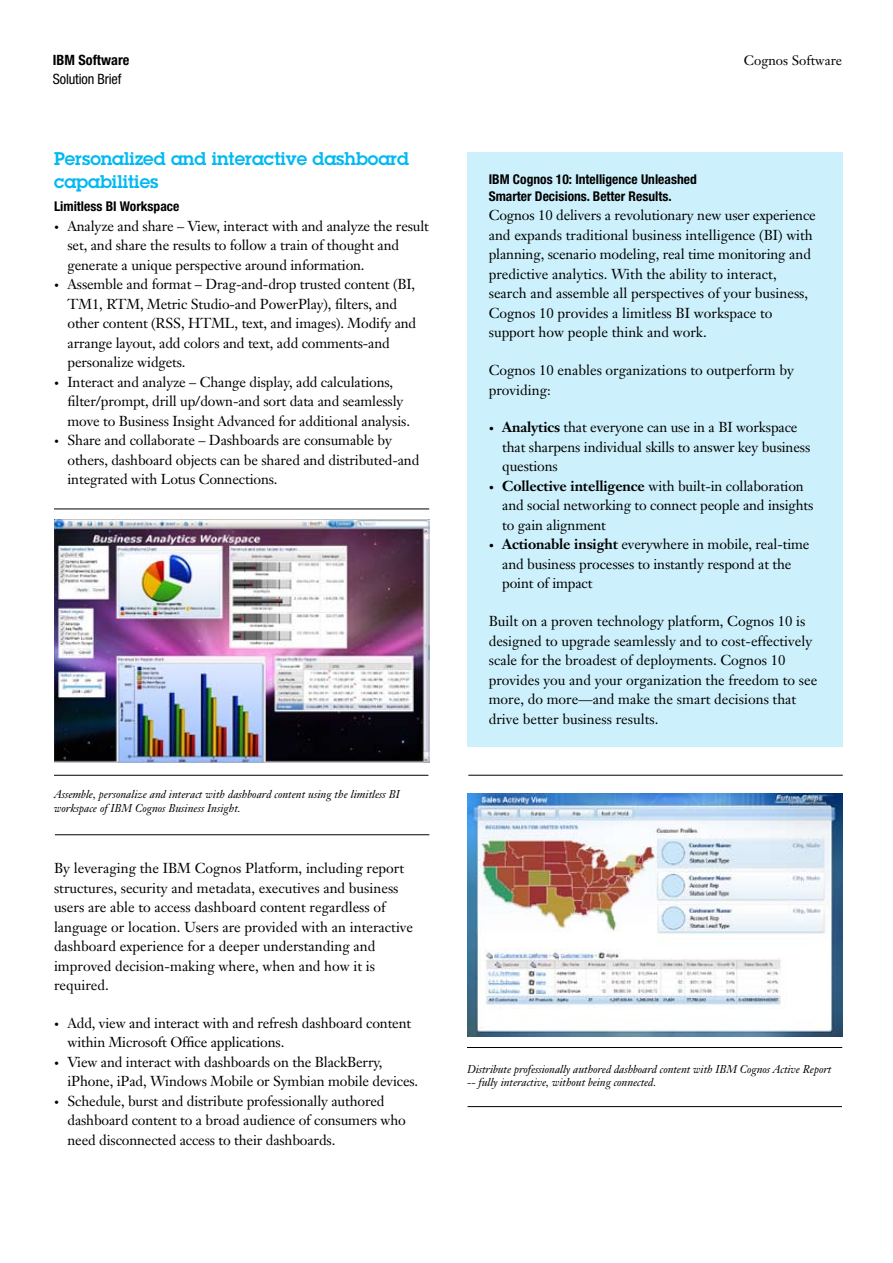
<style>
.page{position:relative;width:893px;height:1263px;background:#fff}
.page>*{position:absolute;margin:0;border:0;box-sizing:border-box;transform-origin:0 0}
.t1{font:600 18px/22.5px "Lubalin Graph";color:#00b9f2}
.t2{font:14.25px/19.5px "Janson Text";letter-spacing:-.01em;color:#000}
.t3{font:condensed 14.25px "Helvetica Neue";letter-spacing:-.01em;color:#000}
.t4{font:700 condensed 14.25px "Helvetica Neue";color:#000}
.t5{font:700 condensed 13.5px/16.5px "Helvetica Neue";color:#000}
.t6{font:13.5px "Janson Text";color:#000}
.t7{font:italic 11.25px/13.5px "Janson Text";letter-spacing:-.005em;color:#000}
.s1{font-size:9.75px}
.s2{font-weight:700;font-size:9.75px}
.s3{font-weight:700}
</style>
<div class="page">
<hr style="left:54px;top:775px;width:374px;height:1px;background:#000">
<hr style="left:55px;top:834px;width:374px;height:1px;background:#000">
<img style="left:54px;top:519px;width:375px;height:244px">
<div style="left:467px;top:152px;width:375px;height:594px;background:#cdf1fc"></div>
<hr style="left:54px;top:509px;width:375px;height:1px;background:#000">
<img style="left:467px;top:793px;width:375px;height:243px">
<hr style="left:468px;top:775px;width:375px;height:1px;background:#000">
<hr style="left:468px;top:1106px;width:374px;height:1px;background:#000">
<hr style="left:467px;top:1047px;width:375px;height:1px;background:#000">
<p class="t4" style="left:53px;top:51px;width:78px">IBM Software</p>
<p class="t6" style="left:744px;top:51px;width:100px">Cognos Software</p>
<p class="t3" style="left:53px;top:71px;width:70px">Solution Brief</p>
<p class="t1" style="left:54px;top:147px;width:357px">Personalized and interactive dashboard capabilities</p>
<p class="t5" style="left:54px;top:198px;width:127px">Limitless BI Workspace</p>
<p class="t2" style="left:68px;top:216px;width:363px;text-indent:-14px"><span class="s1">•</span> Analyze and share – View, interact with and analyze the result set, and share the results to follow a train of thought and generate a unique perspective around information.</p>
<p class="t2" style="left:68px;top:274px;width:350px;text-indent:-14px"><span class="s1">•</span> Assemble and format – Drag-and-drop trusted content (BI, TM1, RTM, Metric Studio-and PowerPlay), filters, and other content (RSS, HTML, text, and images). Modify and arrange layout, add colors and text, add comments-and personalize widgets.</p>
<p class="t2" style="left:68px;top:372px;width:344px;text-indent:-14px"><span class="s1">•</span> Interact and analyze – Change display, add calculations, filter/prompt, drill up/down-and sort data and seamlessly move to Business Insight Advanced for additional analysis.</p>
<p class="t2" style="left:68px;top:430px;width:353px;text-indent:-14px"><span class="s1">•</span> Share and collaborate – Dashboards are consumable by others, dashboard objects can be shared and distributed-and integrated with Lotus Connections.</p>
<p class="t7" style="left:54px;top:788px;width:347px">Assemble, personalize and interact with dashboard content using the limitless BI workspace of IBM Cognos Business Insight.</p>
<p class="t2" style="left:54px;top:858px;width:361px">By leveraging the IBM Cognos Platform, including report structures, security and metadata, executives and business users are able to access dashboard content regardless of language or location. Users are provided with an interactive dashboard experience for a deeper understanding and improved decision-making where, when and how it is required.</p>
<p class="t2" style="left:68px;top:1013px;width:345px;text-indent:-14px"><span class="s1">•</span> Add, view and interact with and refresh dashboard content within Microsoft Office applications.</p>
<p class="t2" style="left:68px;top:1052px;width:352px;text-indent:-14px"><span class="s1">•</span> View and interact with dashboards on the BlackBerry, iPhone, iPad, Windows Mobile or Symbian mobile devices.</p>
<p class="t2" style="left:68px;top:1091px;width:340px;text-indent:-14px"><span class="s1">•</span> Schedule, burst and distribute professionally authored dashboard content to a broad audience of consumers who need disconnected access to their dashboards.</p>
<p class="t5" style="left:489px;top:171px;width:210px">IBM Cognos 10: Intelligence Unleashed<br>Smarter Decisions. Better Results.</p>
<p class="t2" style="left:489px;top:205px;width:329px">Cognos 10 delivers a revolutionary new user experience and expands traditional business intelligence (BI) with planning, scenario modeling, real time monitoring and predictive analytics. With the ability to interact, search and assemble all perspectives of your business, Cognos 10 provides a limitless BI workspace to support how people think and work.</p>
<p class="t2" style="left:489px;top:360px;width:307px">Cognos 10 enables organizations to outperform by providing:</p>
<p class="t2" style="left:502px;top:418px;width:310px;text-indent:-13px"><span class="s2">•</span> <span class="s3">Analytics</span> that everyone can use in a BI workspace that sharpens individual skills to answer key business questions</p>
<p class="t2" style="left:502px;top:476px;width:313px;text-indent:-13px"><span class="s2">•</span> <span class="s3">Collective intelligence</span> with built-in collaboration and social networking to connect people and insights to gain alignment</p>
<p class="t2" style="left:502px;top:535px;width:309px;text-indent:-13px"><span class="s2">•</span> <span class="s3">Actionable insight</span> everywhere in mobile, real-time and business processes to instantly respond at the point of impact</p>
<p class="t2" style="left:489px;top:611px;width:330px">Built on a proven technology platform, Cognos 10 is designed to upgrade seamlessly and to cost-effectively scale for the broadest of deployments. Cognos 10 provides you and your organization the freedom to see more, do more—and make the smart decisions that drive better business results.</p>
<p class="t7" style="left:467px;top:1062px;width:366px">Distribute professionally authored dashboard content with IBM Cognos Active Report -- fully interactive, without being connected.</p>
</div>
